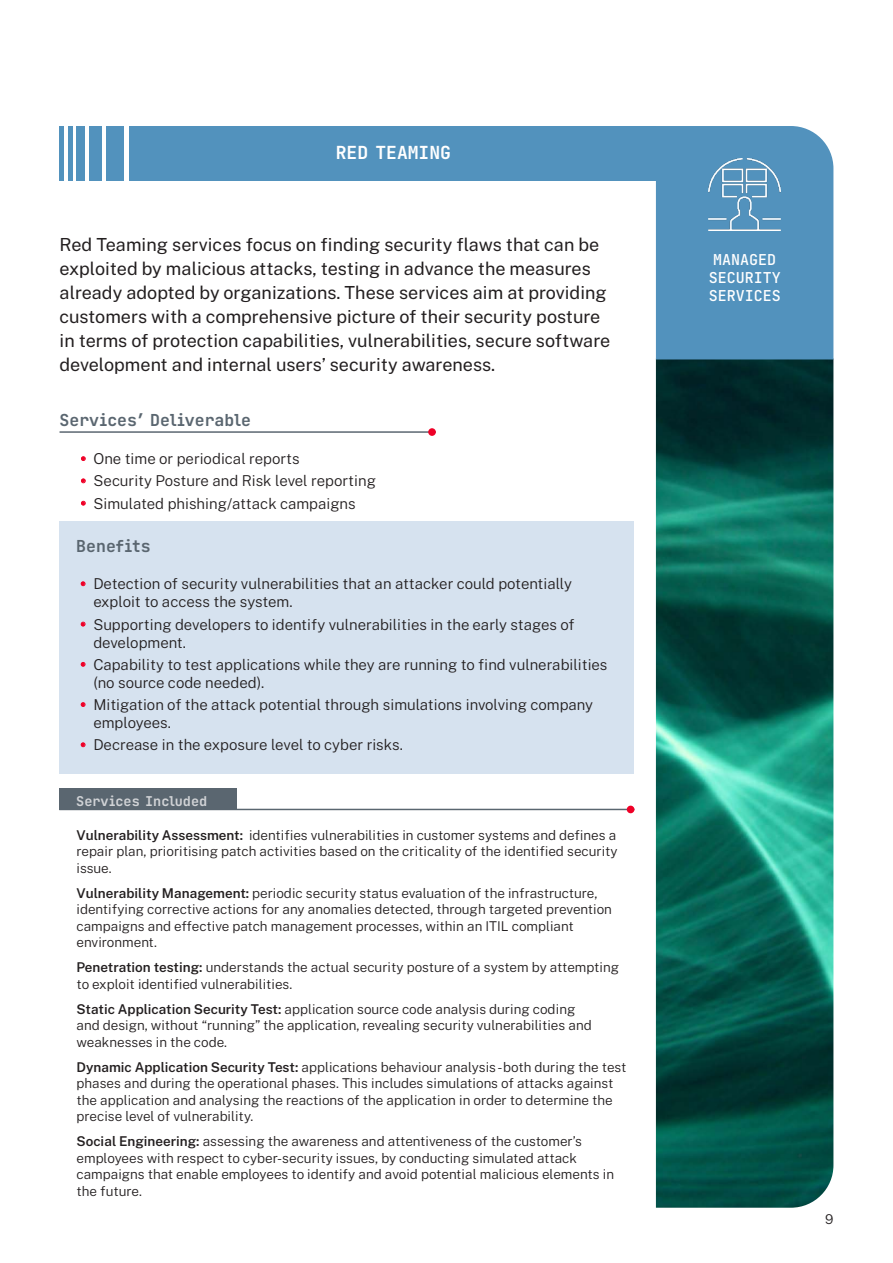
<style>
.page{position:relative;width:893px;height:1263px;background:#fff}
.page>*{position:absolute;margin:0;border:0;box-sizing:border-box;transform-origin:0 0}
.Testo_big_-_12_auto{font:18px/24px "Public Sans";color:#231f20}
.Titolo_Sezioni_-_12{font:18px "Tekne LDO Variable";color:#fff}
.Titolo_Services_-_11{font:16.5px "Tekne LDO Variable";color:#5a6670}
.t1{font:300 15px/18px "Public Sans";color:#231f20}
.Title_4_-_9_12{font:15px/18px "Tekne LDO Variable";color:#fff}
.Testo_ServInclude-9{font:300 13.5px/16.5px "Public Sans";color:#231f20}
.Titolo_Services_-_11-2{font:13.5px "Tekne LDO Variable";color:#d1d3d6}
.Testo_-_9_auto{font:300 13.5px "Public Sans";color:#231f20}
.s1{font-weight:700;color:#ef0027}
.s2{font-weight:600}
</style>
<div class="page">
<img style="left:656px;top:359px;width:177px;height:849px">
<div style="left:656px;top:126px;width:177px;height:233px;background:#5292bd"></div>
<div style="left:129px;top:126px;width:527px;height:54px;background:#5292bd"></div>
<div style="left:106px;top:126px;width:17px;height:54px;background:#5292bd"></div>
<div style="left:89px;top:126px;width:13px;height:54px;background:#5292bd"></div>
<div style="left:77px;top:126px;width:8px;height:54px;background:#5292bd"></div>
<hr style="left:68px;top:126px;width:4px;height:54px;background:#5292bd">
<hr style="left:60px;top:126px;width:4px;height:54px;background:#5292bd">
<img style="left:709px;top:159px;width:72px;height:72px">
<div style="left:59px;top:522px;width:575px;height:252px;background:#d6e2ef"></div>
<hr style="left:60px;top:431px;width:376px;height:2px;background:#5a6670">
<div style="left:428px;top:428px;width:8px;height:8px;background:#ef0027;border-radius:50%"></div>
<div style="left:59px;top:788px;width:178px;height:21px;background:#5a6670"></div>
<hr style="left:59px;top:809px;width:575px;height:1px;background:#5a6670">
<div style="left:627px;top:806px;width:7px;height:7px;background:#ef0027;border-radius:50%"></div>
<p class="Titolo_Sezioni_-_12" style="left:336px;top:139px;width:117px">RED TEAMING</p>
<p class="Testo_big_-_12_auto" style="left:60px;top:231px;width:552px">Red Teaming services focus on finding security flaws that can be exploited by malicious attacks, testing in advance the measures already adopted by organizations. These services aim at providing customers with a comprehensive picture of their security posture in terms of protection capabilities, vulnerabilities, secure software development and internal users’ security awareness.</p>
<p class="Titolo_Services_-_11" style="left:60px;top:408px;width:193px">Services’ Deliverable</p>
<p class="t1" style="left:81px;top:449px;width:221px"><span class="s1">•</span> One time or periodical reports</p>
<p class="t1" style="left:81px;top:471px;width:297px"><span class="s1">•</span> Security Posture and Risk level reporting</p>
<p class="t1" style="left:81px;top:493px;width:276px"><span class="s1">•</span> Simulated phishing/attack campaigns</p>
<p class="Titolo_Services_-_11" style="left:76px;top:533px;width:76px">Benefits</p>
<p class="t1" style="left:93px;top:574px;width:480px;text-indent:-13px"><span class="s1">•</span> Detection of security vulnerabilities that an attacker could potentially exploit to access the system.</p>
<p class="t1" style="left:93px;top:614px;width:483px;text-indent:-13px"><span class="s1">•</span> Supporting developers to identify vulnerabilities in the early stages of development.</p>
<p class="t1" style="left:93px;top:654px;width:516px;text-indent:-13px"><span class="s1">•</span> Capability to test applications while they are running to find vulnerabilities (no source code needed).</p>
<p class="t1" style="left:93px;top:695px;width:501px;text-indent:-13px"><span class="s1">•</span> Mitigation of the attack potential through simulations involving company employees.</p>
<p class="t1" style="left:81px;top:735px;width:324px"><span class="s1">•</span> Decrease in the exposure level to cyber risks.</p>
<p class="Titolo_Services_-_11-2" style="left:76px;top:791px;width:132px">Services Included</p>
<p class="Testo_ServInclude-9" style="left:77px;top:826px;width:543px;text-align:justify"><span class="s2">Vulnerability Assessment:</span> identifies vulnerabilities in customer systems and defines a repair plan, prioritising patch activities based on the criticality of the identified security issue.</p>
<p class="Testo_ServInclude-9" style="left:77px;top:884px;width:537px"><span class="s2">Vulnerability Management:</span> periodic security status evaluation of the infrastructure, identifying corrective actions for any anomalies detected, through targeted prevention campaigns and effective patch management processes, within an ITIL compliant environment.</p>
<p class="Testo_ServInclude-9" style="left:77px;top:958px;width:544px"><span class="s2">Penetration testing:</span> understands the actual security posture of a system by attempting to exploit identified vulnerabilities.</p>
<p class="Testo_ServInclude-9" style="left:77px;top:1000px;width:517px"><span class="s2">Static Application Security Test:</span> application source code analysis during coding and design, without “running” the application, revealing security vulnerabilities and weaknesses in the code.</p>
<p class="Testo_ServInclude-9" style="left:77px;top:1058px;width:551px"><span class="s2">Dynamic Application Security Test:</span> applications behaviour analysis-both during the test phases and during the operational phases. This includes simulations of attacks against the application and analysing the reactions of the application in order to determine the precise level of vulnerability.</p>
<p class="Testo_ServInclude-9" style="left:77px;top:1132px;width:539px"><span class="s2">Social Engineering:</span> assessing the awareness and attentiveness of the customer’s employees with respect to cyber-security issues, by conducting simulated attack campaigns that enable employees to identify and avoid potential malicious elements in the future.</p>
<p class="Title_4_-_9_12" style="left:709px;top:251px;width:74px">MANAGED<br>SECURITY<br>SERVICES</p>
<p class="Testo_-_9_auto" style="left:825px;top:1209px;width:10px">9</p>
</div>
